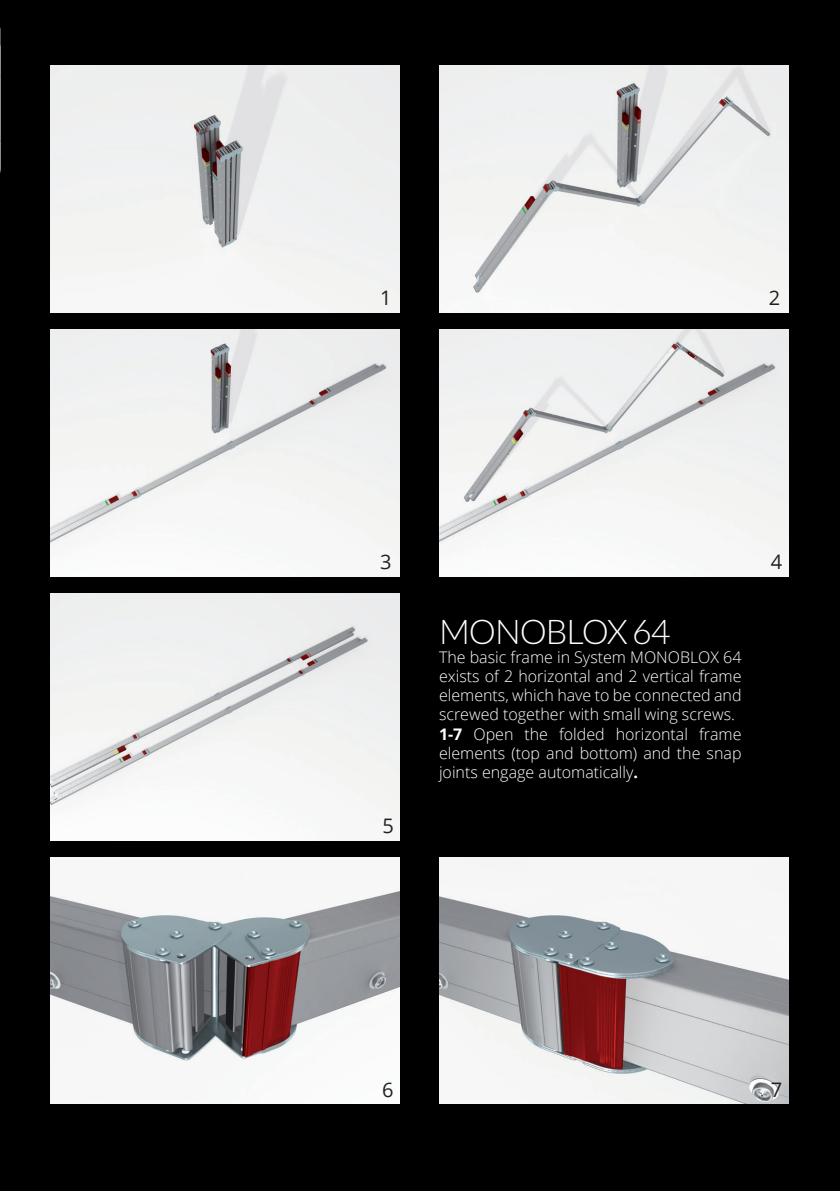
<style>
.page{position:relative;width:840px;height:1191px;background:#fff}
.page>*{position:absolute;margin:0;border:0;box-sizing:border-box;transform-origin:0 0}
.t1{font:300 34px "Lato";letter-spacing:-.03em;color:#fff}
.t2{font:20px "Open Sans";color:#231f20}
.t3{font:300 16px/19.2px "Open Sans";color:#fff}
.s1{font-weight:700}
</style>
<div class="page">
<div style="left:0;top:0;width:839px;height:1191px;background:#000"></div>
<img style="left:0;top:7px;width:1px;height:349px">
<img style="left:50px;top:66px;width:349px;height:246px">
<img style="left:439px;top:66px;width:348px;height:246px">
<img style="left:50px;top:330px;width:349px;height:246px">
<img style="left:439px;top:330px;width:348px;height:246px">
<img style="left:50px;top:857px;width:349px;height:247px">
<img style="left:439px;top:857px;width:348px;height:247px">
<img style="left:50px;top:593px;width:349px;height:247px">
<p class="t2" style="left:380px;top:284px;width:13px">1</p>
<p class="t2" style="left:768px;top:283px;width:13px">2</p>
<p class="t2" style="left:380px;top:548px;width:13px">3</p>
<p class="t2" style="left:770px;top:548px;width:13px">4</p>
<p class="t2" style="left:382px;top:811px;width:13px">5</p>
<h1 class="t1" style="left:439px;top:613px;width:233px">MONOBLOX 64</h1>
<p class="t3" style="left:439px;top:647px;width:304px">The basic frame in System MONOBLOX 64 exists of 2 horizontal and 2 vertical frame elements, which have to be connected and screwed together with small wing screws.<br><span class="s1">1-7</span> Open the folded horizontal frame elements (top and bottom) and the snap joints engage automatically<span class="s1">.</span></p>
<p class="t2" style="left:382px;top:1076px;width:13px">6</p>
<p class="t2" style="left:770px;top:1076px;width:13px">7</p>
</div>
